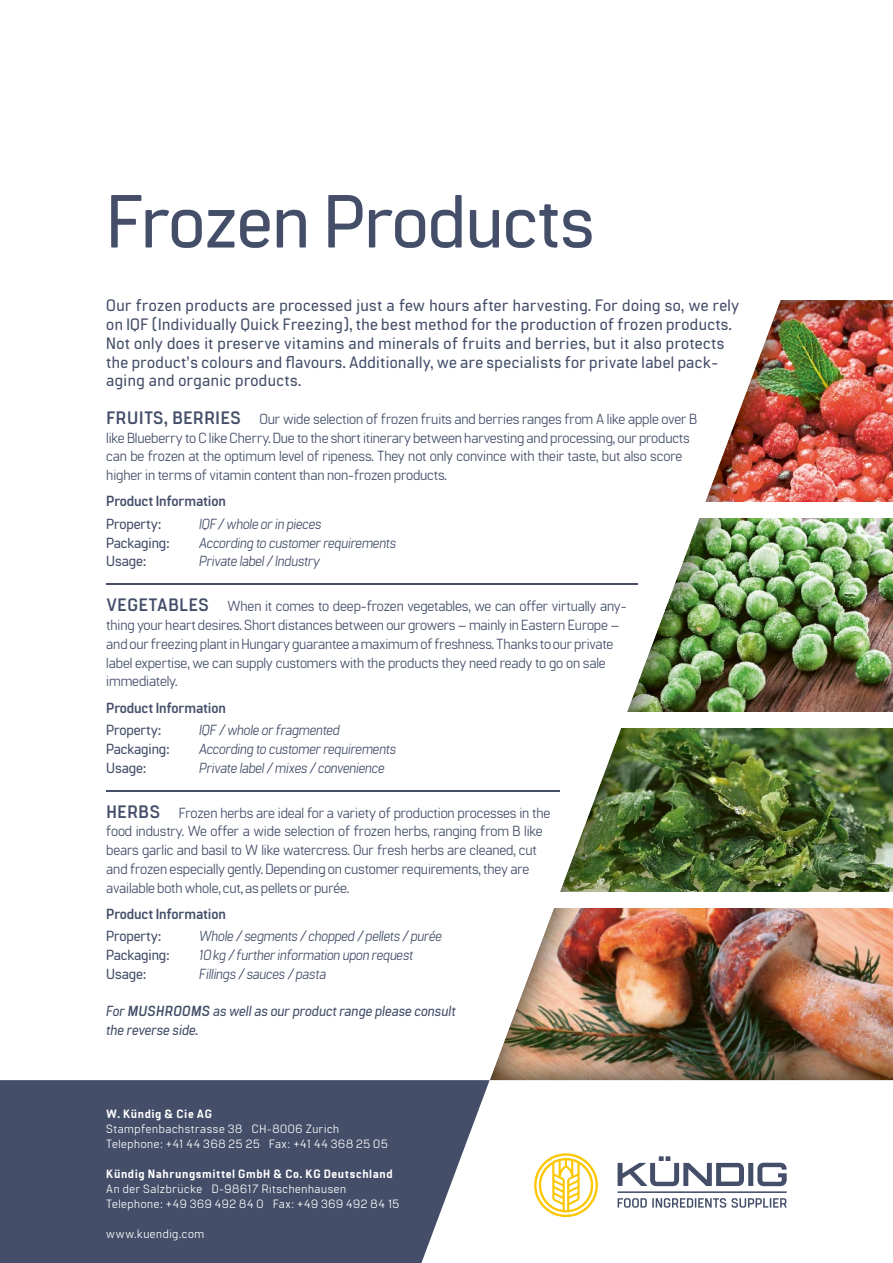
<style>
.page{position:relative;width:893px;height:1263px;background:#fff}
.page>*{position:absolute;margin:0;border:0;box-sizing:border-box;transform-origin:0 0}
.t1{font:600 75px "Manifold CF";letter-spacing:-.01em;color:#444e69}
.t2{font:600 16.5px/18.8px "Manifold CF";letter-spacing:.025em;color:#444e69}
.t3{font:14.7px/18.8px "Manifold CF";letter-spacing:-.01em;color:#444e69}
.t4{font:italic 14.7px "Manifold CF";letter-spacing:-.01em;color:#444e69}
.t5{font:600 14.7px "Manifold CF";letter-spacing:-.01em;color:#444e69}
.t6{font:italic 600 14.7px/18.8px "Manifold CF";letter-spacing:.005em;color:#444e69}
.t7{font:700 14.7px "Manifold CF";letter-spacing:-.01em;color:#444e69}
.t8{font:14.55px/18.8px "Manifold CF";letter-spacing:-.01em;color:#444e69}
.t9{font:12px/15px "Manifold CF";letter-spacing:.05em;color:#fff}
.t10{font:800 12px "Manifold CF";letter-spacing:.045em;color:#fff}
.s1{font-weight:700;font-size:18px}
.s2{font-weight:700}
</style>
<div class="page">
<hr style="left:106px;top:584px;width:531px;height:1px;background:#444e69">
<hr style="left:106px;top:790px;width:453px;height:1px;background:#444e69">
<img style="left:398px;top:300px;width:494px;height:918px">
<svg style="left:618px;top:1198px;width:169px;height:10px"></svg>
<hr style="left:618px;top:1191px;width:169px;height:2px;background:#444e69">
<div style="left:748px;top:1163px;width:5px;height:23px;background:#444e69"></div>
<svg style="left:757px;top:1163px;width:30px;height:23px"></svg>
<svg style="left:618px;top:1156px;width:126px;height:30px"></svg>
<svg style="left:534px;top:1153px;width:64px;height:64px"></svg>
<svg style="left:0;top:1080px;width:490px;height:183px;background:#515a73"></svg>
<h1 class="t1" style="left:106px;top:178px;width:490px">Frozen Products</h1>
<p class="t2" style="left:106px;top:297px;width:634px">Our frozen products are processed just a few hours after harvesting. For doing so, we rely on IQF (Individually Quick Freezing), the best method for the production of frozen products.<br>Not only does it preserve vitamins and minerals of fruits and berries, but it also protects the product’s colours and flavours. Additionally, we are specialists for private label pack&shy;aging and organic products.</p>
<p class="t3" style="left:106px;top:410px;width:593px"><span class="s1">FRUITS, BERRIES</span> Our wide selection of frozen fruits and berries ranges from A like apple over B like Blueberry to C like Cherry. Due to the short itinerary between harvesting and processing, our products can be frozen at the optimum level of ripeness. They not only convince with their taste, but also score higher in terms of vitamin content than non-frozen products.</p>
<p class="t7" style="left:106px;top:493px;width:121px">Product Information</p>
<p class="t5" style="left:106px;top:515px;width:57px">Property:</p>
<p class="t4" style="left:199px;top:515px;width:124px">IQF / whole or in pieces</p>
<p class="t5" style="left:106px;top:534px;width:65px">Packaging:</p>
<p class="t4" style="left:199px;top:534px;width:198px">According to customer requirements</p>
<p class="t5" style="left:106px;top:553px;width:42px">Usage:</p>
<p class="t4" style="left:199px;top:553px;width:122px">Private label / Industry</p>
<p class="t8" style="left:106px;top:598px;width:522px"><span class="s1">VEGETABLES</span> When it comes to deep-frozen vegetables, we can offer virtually any&shy;thing your heart desires. Short distances between our growers – mainly in Eastern Europe – and our freezing plant in Hungary guarantee a maximum of freshness. Thanks to our private label expertise, we can supply customers with the products they need ready to go on sale immediately.</p>
<p class="t7" style="left:106px;top:699px;width:121px">Product Information</p>
<p class="t5" style="left:106px;top:721px;width:57px">Property:</p>
<p class="t4" style="left:199px;top:721px;width:142px">IQF / whole or fragmented</p>
<p class="t5" style="left:106px;top:740px;width:65px">Packaging:</p>
<p class="t4" style="left:199px;top:740px;width:198px">According to customer requirements</p>
<p class="t5" style="left:106px;top:759px;width:42px">Usage:</p>
<p class="t4" style="left:199px;top:759px;width:187px">Private label / mixes / convenience</p>
<p class="t8" style="left:106px;top:804px;width:446px"><span class="s1">HERBS</span> Frozen herbs are ideal for a variety of production processes in the food industry. We offer a wide selection of frozen herbs, ranging from B like bears garlic and basil to W like watercress. Our fresh herbs are cleaned, cut and frozen especially gently. Depending on customer requirements, they are available both whole, cut, as pellets or purée.</p>
<p class="t7" style="left:106px;top:905px;width:121px">Product Information</p>
<p class="t5" style="left:106px;top:928px;width:57px">Property:</p>
<p class="t4" style="left:199px;top:928px;width:244px">Whole / segments / chopped / pellets / purée</p>
<p class="t5" style="left:106px;top:946px;width:65px">Packaging:</p>
<p class="t4" style="left:199px;top:946px;width:215px">10 kg / further information upon request</p>
<p class="t5" style="left:106px;top:965px;width:42px">Usage:</p>
<p class="t4" style="left:199px;top:965px;width:128px">Fillings / sauces / pasta</p>
<p class="t6" style="left:106px;top:1003px;width:351px">For <span class="s2">MUSHROOMS</span> as well as our product range please consult the reverse side.</p>
<p class="t10" style="left:106px;top:1106px;width:107px">W. Kündig &amp; Cie AG</p>
<p class="t9" style="left:106px;top:1121px;width:283px">Stampfenbachstrasse 38 CH-8006 Zurich<br>Telephone: +41 44 368 25 25 Fax: +41 44 368 25 05</p>
<p class="t10" style="left:106px;top:1166px;width:288px">Kündig Nahrungsmittel GmbH &amp; Co. KG Deutschland</p>
<p class="t9" style="left:106px;top:1181px;width:295px">An der Salzbrücke D-98617 Ritschenhausen<br>Telephone: +49 369 492 84 0 Fax: +49 369 492 84 15</p>
<p class="t9" style="left:106px;top:1226px;width:100px">www.kuendig.com</p>
</div>
